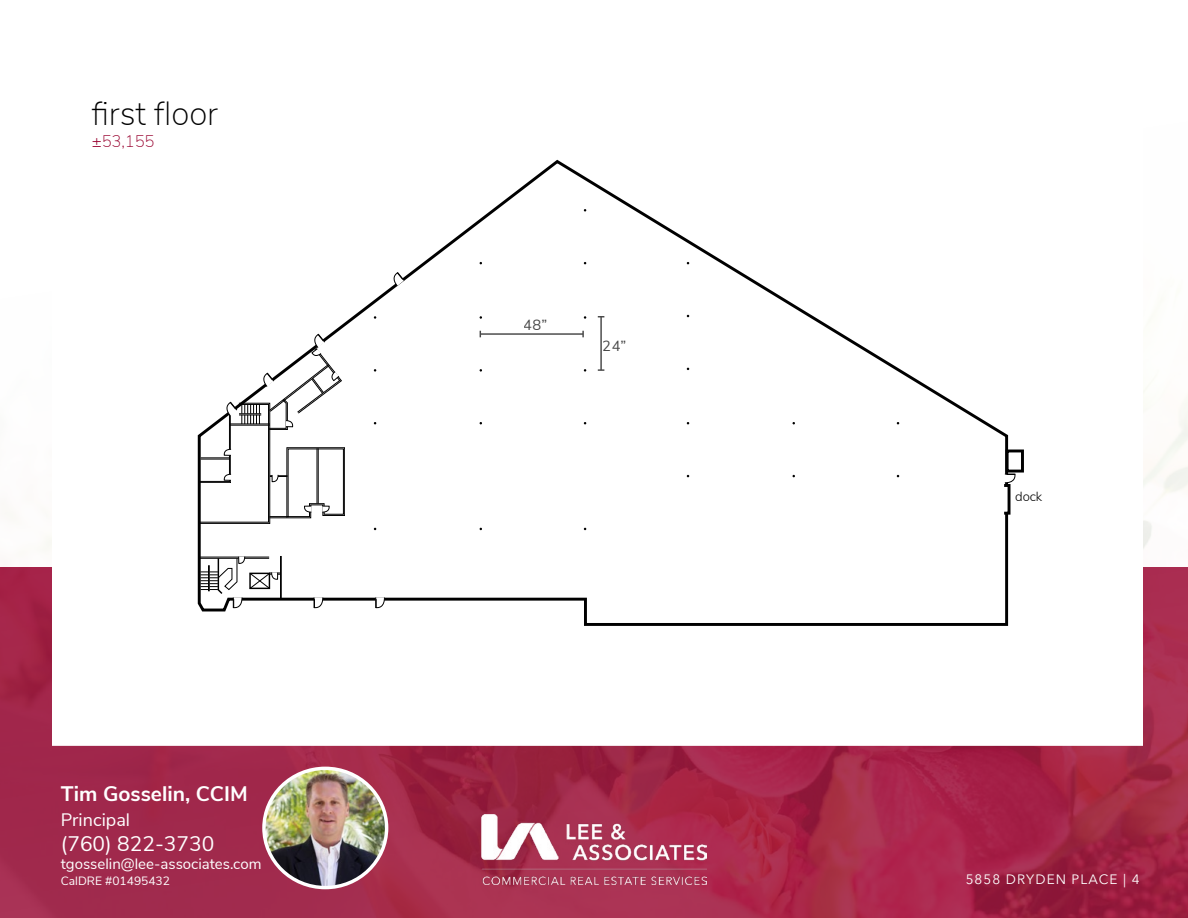
<style>
.page{position:relative;width:1188px;height:918px;background:#fff}
.page>*{position:absolute;margin:0;border:0;box-sizing:border-box;transform-origin:0 0}
.t1{font:200 33.45px "Nunito Sans";letter-spacing:-.005em;color:#000}
.t2{font:700 21px "Nunito Sans";color:#fff}
.t3{font:21px "Nunito Sans";color:#fff}
.t4{font:18px "Nunito Sans";color:#fff}
.t5{font:200 16.8px "Nunito Sans";color:#98002e}
.t6{font:15px "Nunito Sans";color:#fff}
.t7{font:14.7px "Nunito Sans";color:#000}
.t8{font:13.5px "Avenir Next LT Pro";letter-spacing:.08em;color:#fff}
.t9{font:300 13.2px "Nunito Sans";color:#000}
.t10{font:12px "Nunito Sans";color:#fff}
.s1{font-weight:300}
</style>
<div class="page">
<img style="left:0;top:386px;width:1188px;height:532px">
<img style="left:264px;top:768px;width:123px;height:120px">
<div style="left:262px;top:767px;width:126px;height:122px;border:3px solid #fff;border-radius:50%"></div>
<img style="left:481px;top:815px;width:226px;height:69px">
<div style="left:52px;top:51px;width:1091px;height:695px;background:#fff"></div>
<svg style="left:197px;top:159px;width:813px;height:467px"></svg>
<div style="left:1006px;top:450px;width:18px;height:23px;border:3px solid #000"></div>
<div style="left:1003px;top:484px;width:8px;height:31px;border:3px solid #000"></div>
<svg style="left:314px;top:597px;width:9px;height:11px"></svg>
<svg style="left:375px;top:597px;width:10px;height:11px"></svg>
<svg style="left:393px;top:271px;width:12px;height:15px"></svg>
<svg style="left:199px;top:333px;width:146px;height:191px"></svg>
<hr style="left:200px;top:557px;width:69px;height:1px;background:#000">
<hr style="left:200px;top:558px;width:69px;height:1px;background:#000">
<hr style="left:281px;top:556px;width:1px;height:43px;background:#000">
<hr style="left:280px;top:556px;width:1px;height:43px;background:#000">
<svg style="left:201px;top:556px;width:79px;height:63px"></svg>
<hr style="left:480px;top:333px;width:103px;height:2px;background:#000">
<svg style="left:582px;top:331px;width:2px;height:6px"></svg>
<hr style="left:600px;top:317px;width:2px;height:53px;background:#000">
<svg style="left:598px;top:369px;width:6px;height:2px"></svg>
<svg style="left:1005px;top:474px;width:11px;height:9px"></svg>
<h1 class="t1" style="left:92px;top:89px;width:128px">first floor</h1>
<p class="t5" style="left:92px;top:129px;width:64px"><span class="s1">±</span>53,155</p>
<h2 class="t2" style="left:61px;top:778px;width:188px">Tim Gosselin, CCIM</h2>
<p class="t4" style="left:61px;top:806px;width:71px">Principal</p>
<h2 class="t3" style="left:61px;top:828px;width:155px">(760) 822-3730</h2>
<p class="t6" style="left:61px;top:853px;width:202px">tgosselin@lee-associates.com</p>
<p class="t10" style="left:61px;top:873px;width:111px">CalDRE #01495432</p>
<p class="t7" style="left:524px;top:315px;width:25px">48”</p>
<p class="t7" style="left:603px;top:335px;width:25px">24”</p>
<p class="t9" style="left:1015px;top:486px;width:29px">dock</p>
<p class="t8" style="left:966px;top:871px;width:175px">5858 DRYDEN PLACE | 4</p>
</div>
